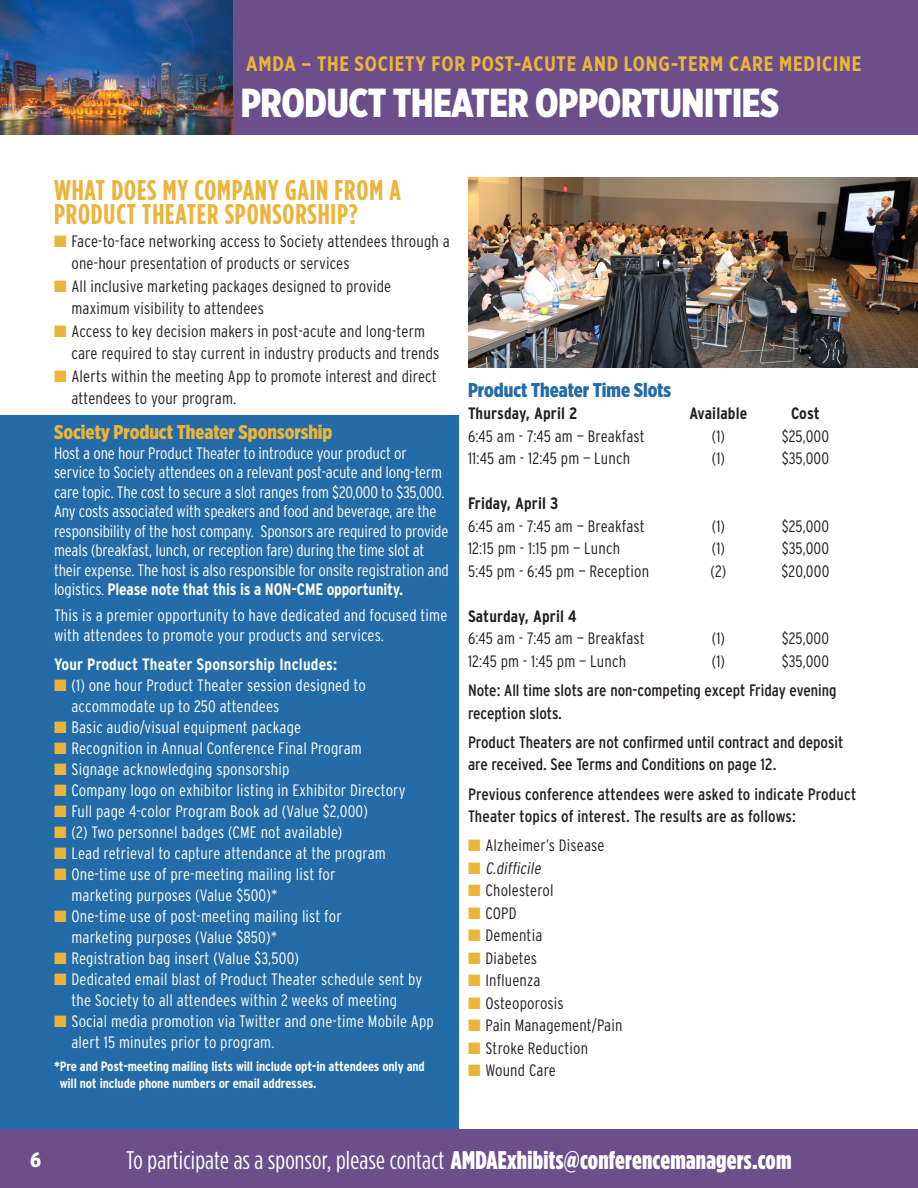
<style>
.page{position:relative;width:918px;height:1188px;background:#fff}
.page>*{position:absolute;margin:0;border:0;box-sizing:border-box;transform-origin:0 0}
._19_Page_Heads{font:900 40.5px "Gotham X Narrow";letter-spacing:-.01em;color:#fff}
.subhead{font:700 28.5px/24px "Gotham Condensed";letter-spacing:.03em;color:#ebb43b}
.t1{font:25.5px "Gotham Condensed";letter-spacing:.01em;color:#fff}
.t2{font:700 21px "Gotham X Narrow";letter-spacing:.04em;color:#ebb43b}
.t3{font:900 condensed 21px "Interstate";color:#fff}
.Small_bold{font:900 19.95px "Gotham X Narrow";color:#ebb43b}
.Small_bold-2{font:900 19.95px "Gotham X Narrow";color:#236ca8}
._14_text{font:300 condensed 16.5px/21px "Interstate";letter-spacing:.01em;color:#fff}
._14_text-2{font:300 condensed 16.5px/22.5px "Interstate";letter-spacing:.01em;color:#231f20}
._14_text-3{font:300 condensed 16.5px/19.5px "Interstate";letter-spacing:-.01em;color:#fff}
._14_text-4{font:condensed 16.5px/22.5px "Interstate";color:#231f20}
._14_text-5{font:700 condensed 16.5px "Interstate";letter-spacing:.01em;color:#231f20}
._14_text-6{font:700 condensed 16.5px "Interstate";letter-spacing:.01em;color:#fff}
._14_text-7{font:italic 300 condensed 16.5px "Interstate";color:#231f20}
._14_text-8{font:700 condensed 13.5px/16.5px "Interstate";letter-spacing:-.01em;color:#fff}
.s1{color:#ebb43b}
.s2{font-weight:700}
.s3{font-weight:900}
</style>
<div class="page">
<div style="left:0;top:0;width:918px;height:135px;background:#6b4e8a"></div>
<img style="left:0;top:0;width:233px;height:135px">
<div style="left:0;top:416px;width:459px;height:718px;background:#236ca8"></div>
<div style="left:0;top:1129px;width:918px;height:59px;background:#6b4e8a"></div>
<img style="left:468px;top:177px;width:450px;height:191px">
<hr style="left:917px;top:981px;width:1px;height:78px;background:#236ca8">
<p class="t2" style="left:246px;top:51px;width:617px">AMDA – THE SOCIETY FOR POST-ACUTE AND LONG-TERM CARE MEDICINE</p>
<p class="_19_Page_Heads" style="left:241px;top:78px;width:540px">PRODUCT THEATER OPPORTUNITIES</p>
<p class="subhead" style="left:54px;top:178px;width:348px">WHAT DOES MY COMPANY GAIN FROM A<br>PRODUCT THEATER SPONSORSHIP?</p>
<p class="_14_text-2" style="left:71px;top:230px;width:380px;text-indent:-17px"><span class="s1">■</span> Face-to-face networking access to Society attendees through a one-hour presentation of products or services</p>
<p class="_14_text-2" style="left:71px;top:275px;width:321px;text-indent:-17px"><span class="s1">■</span> All inclusive marketing packages designed to provide maximum visibility to attendees</p>
<p class="_14_text-2" style="left:71px;top:320px;width:370px;text-indent:-17px"><span class="s1">■</span> Access to key decision makers in post-acute and long-term care required to stay current in industry products and trends</p>
<p class="_14_text-2" style="left:71px;top:365px;width:367px;text-indent:-17px"><span class="s1">■</span> Alerts within the meeting App to promote interest and direct attendees to your program.</p>
<p class="Small_bold" style="left:54px;top:420px;width:280px">Society Product Theater Sponsorship</p>
<p class="_14_text-3" style="left:54px;top:443px;width:396px">Host a one hour Product Theater to introduce your product or service to Society attendees on a relevant post-acute and long-term care topic. The cost to secure a slot ranges from $20,000 to $35,000.<br>Any costs associated with speakers and food and beverage, are the responsibility of the host company. Sponsors are required to provide meals (breakfast, lunch, or reception fare) during the time slot at their expense. The host is also responsible for onsite registration and logistics. <span class="s2">Please note that this is a NON-CME opportunity.</span></p>
<p class="_14_text" style="left:54px;top:606px;width:395px;line-height:19.5px">This is a premier opportunity to have dedicated and focused time with attendees to promote your products and services.</p>
<p class="_14_text-6" style="left:54px;top:655px;width:285px">Your Product Theater Sponsorship Includes:</p>
<p class="_14_text" style="left:71px;top:675px;width:296px;text-indent:-17px"><span class="s1">■</span> (1) one hour Product Theater session designed to accommodate up to 250 attendees</p>
<p class="_14_text" style="left:54px;top:717px;width:249px"><span class="s1">■</span> Basic audio/visual equipment package</p>
<p class="_14_text" style="left:54px;top:738px;width:309px"><span class="s1">■</span> Recognition in Annual Conference Final Program</p>
<p class="_14_text" style="left:54px;top:759px;width:237px"><span class="s1">■</span> Signage acknowledging sponsorship</p>
<p class="_14_text" style="left:54px;top:780px;width:353px"><span class="s1">■</span> Company logo on exhibitor listing in Exhibitor Directory</p>
<p class="_14_text" style="left:54px;top:801px;width:316px"><span class="s1">■</span> Full page 4-color Program Book ad (Value $2,000)</p>
<p class="_14_text" style="left:54px;top:822px;width:290px"><span class="s1">■</span> (2) Two personnel badges (CME not available)</p>
<p class="_14_text" style="left:54px;top:843px;width:333px"><span class="s1">■</span> Lead retrieval to capture attendance at the program</p>
<p class="_14_text" style="left:71px;top:864px;width:266px;text-indent:-17px"><span class="s1">■</span> One-time use of pre-meeting mailing list for marketing purposes (Value $500)*</p>
<p class="_14_text" style="left:71px;top:906px;width:272px;text-indent:-17px"><span class="s1">■</span> One-time use of post-meeting mailing list for marketing purposes (Value $850)*</p>
<p class="_14_text" style="left:54px;top:948px;width:247px"><span class="s1">■</span> Registration bag insert (Value $3,500)</p>
<p class="_14_text" style="left:54px;top:969px;width:370px;text-align:center"><span class="s1">■</span> Dedicated email blast of Product Theater schedule sent by the Society to all attendees within 2 weeks of meeting</p>
<p class="_14_text" style="left:71px;top:1011px;width:364px;text-indent:-17px"><span class="s1">■</span> Social media promotion via Twitter and one-time Mobile App alert 15 minutes prior to program.</p>
<p class="_14_text-8" style="left:60px;top:1058px;width:367px;text-indent:-6px">*Pre and Post-meeting mailing lists will include opt-in attendees only and will not include phone numbers or email addresses.</p>
<p class="Small_bold-2" style="left:468px;top:377px;width:205px">Product Theater Time Slots</p>
<p class="_14_text-5" style="left:468px;top:404px;width:111px">Thursday, April 2</p>
<p class="_14_text-5" style="left:689px;top:404px;width:59px">Available</p>
<p class="_14_text-5" style="left:791px;top:404px;width:30px">Cost</p>
<p class="_14_text-2" style="left:468px;top:425px;width:178px">6:45 am - 7:45 am — Breakfast</p>
<p class="_14_text-2" style="left:712px;top:425px;width:15px">(1)</p>
<p class="_14_text-2" style="left:782px;top:425px;width:49px">$25,000</p>
<p class="_14_text-2" style="left:468px;top:447px;width:164px">11:45 am - 12:45 pm — Lunch</p>
<p class="_14_text-2" style="left:712px;top:447px;width:15px">(1)</p>
<p class="_14_text-2" style="left:782px;top:447px;width:49px">$35,000</p>
<p class="_14_text-5" style="left:468px;top:494px;width:92px">Friday, April 3</p>
<p class="_14_text-2" style="left:468px;top:515px;width:178px">6:45 am - 7:45 am — Breakfast</p>
<p class="_14_text-2" style="left:712px;top:515px;width:15px">(1)</p>
<p class="_14_text-2" style="left:782px;top:515px;width:49px">$25,000</p>
<p class="_14_text-2" style="left:468px;top:537px;width:154px">12:15 pm - 1:15 pm — Lunch</p>
<p class="_14_text-2" style="left:712px;top:537px;width:15px">(1)</p>
<p class="_14_text-2" style="left:782px;top:537px;width:49px">$35,000</p>
<p class="_14_text-2" style="left:468px;top:560px;width:183px">5:45 pm - 6:45 pm — Reception</p>
<p class="_14_text-2" style="left:710px;top:560px;width:18px">(2)</p>
<p class="_14_text-2" style="left:782px;top:560px;width:49px">$20,000</p>
<p class="_14_text-5" style="left:468px;top:607px;width:110px">Saturday, April 4</p>
<p class="_14_text-2" style="left:468px;top:627px;width:178px">6:45 am - 7:45 am — Breakfast</p>
<p class="_14_text-2" style="left:712px;top:627px;width:15px">(1)</p>
<p class="_14_text-2" style="left:782px;top:627px;width:49px">$25,000</p>
<p class="_14_text-2" style="left:468px;top:650px;width:160px">12:45 pm - 1:45 pm — Lunch</p>
<p class="_14_text-2" style="left:712px;top:650px;width:15px">(1)</p>
<p class="_14_text-2" style="left:782px;top:650px;width:49px">$35,000</p>
<p class="_14_text-4" style="left:468px;top:679px;width:370px">Note: All time slots are non-competing except Friday evening reception slots.</p>
<p class="_14_text-4" style="left:468px;top:731px;width:377px">Product Theaters are not confirmed until contract and deposit are received. See Terms and Conditions on page 12.</p>
<p class="_14_text-4" style="left:468px;top:783px;width:390px">Previous conference attendees were asked to indicate Product<br>Theater topics of interest. The results are as follows:</p>
<p class="_14_text-2" style="left:468px;top:834px;width:138px"><span class="s1">■</span> Alzheimer’s Disease</p>
<p class="_14_text-7" style="left:468px;top:859px;width:77px"><span class="s1">■</span> C.difficile</p>
<p class="_14_text-2" style="left:468px;top:879px;width:87px"><span class="s1">■</span> Cholesterol</p>
<p class="_14_text-2" style="left:468px;top:902px;width:50px"><span class="s1">■</span> COPD</p>
<p class="_14_text-2" style="left:468px;top:924px;width:76px"><span class="s1">■</span> Dementia</p>
<p class="_14_text-2" style="left:468px;top:947px;width:71px"><span class="s1">■</span> Diabetes</p>
<p class="_14_text-2" style="left:468px;top:969px;width:74px"><span class="s1">■</span> Influenza</p>
<p class="_14_text-2" style="left:468px;top:992px;width:97px"><span class="s1">■</span> Osteoporosis</p>
<p class="_14_text-2" style="left:468px;top:1014px;width:156px"><span class="s1">■</span> Pain Management/Pain</p>
<p class="_14_text-2" style="left:468px;top:1037px;width:122px"><span class="s1">■</span> Stroke Reduction</p>
<p class="_14_text-2" style="left:468px;top:1059px;width:89px"><span class="s1">■</span> Wound Care</p>
<p class="t3" style="left:30px;top:1148px;width:13px">6</p>
<p class="t1" style="left:127px;top:1145px;width:666px">To participate as a sponsor, please contact <span class="s3">AMDAExhibits@conferencemanagers.com</span></p>
</div>
